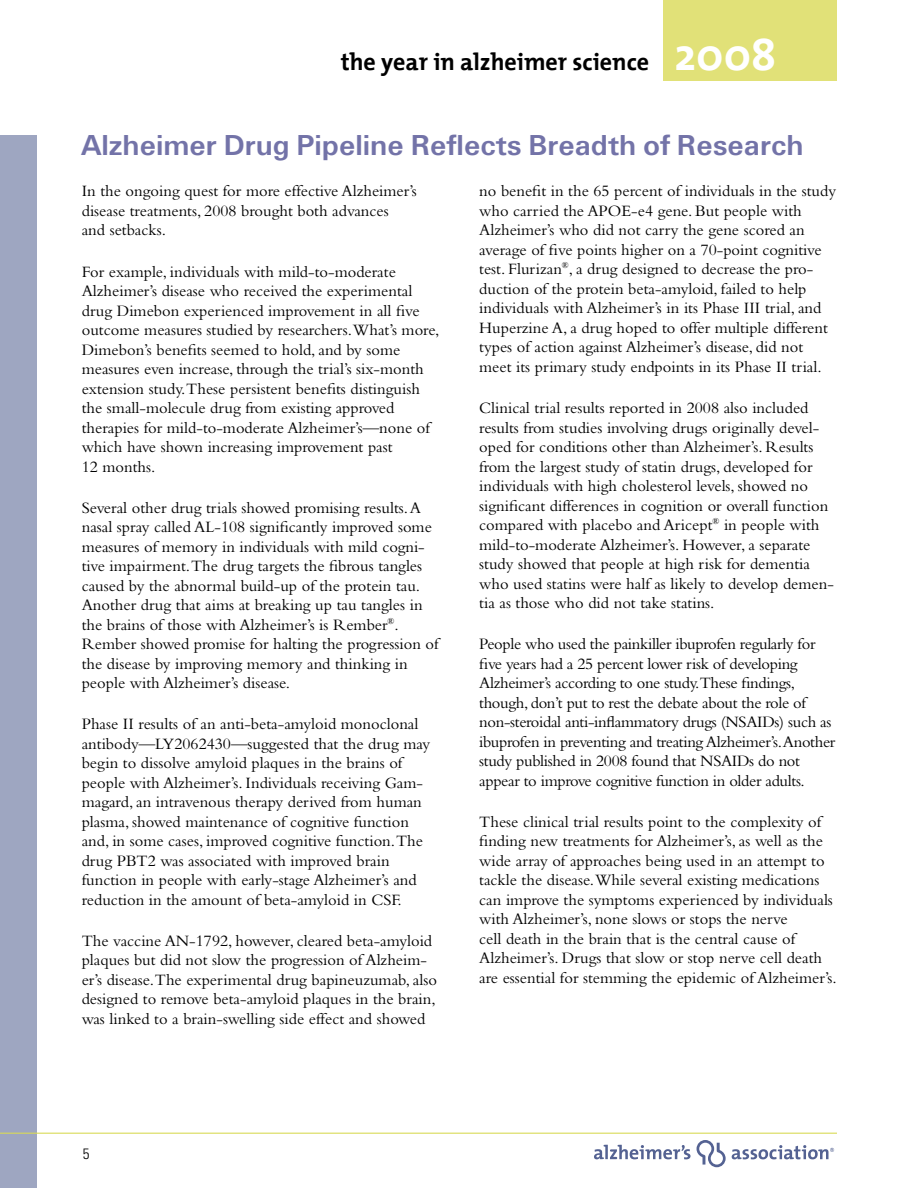
<style>
.page{position:relative;width:918px;height:1188px;background:#fff}
.page>*{position:absolute;margin:0;border:0;box-sizing:border-box;transform-origin:0 0}
.t1{font:30px "Univers U65";color:#7373a8}
.t2{font:24px "Alzheimer's Association";color:#000}
.t3{font:16.5px/19.5px "Bembo";color:#000}
.t4{font:16.5px/19.5px "Bembo";letter-spacing:-.02em;color:#000}
.t5{font:300 condensed 15px "Univers";color:#000}
.s1{font-size:45px;color:#fff}
</style>
<div class="page">
<div style="left:0;top:135px;width:37px;height:1053px;background:#9ea6c1"></div>
<svg style="left:697px;top:1140px;width:29px;height:27px"></svg>
<svg style="left:594px;top:1145px;width:97px;height:14px"></svg>
<svg style="left:732px;top:1145px;width:102px;height:14px"></svg>
<hr style="left:0;top:1132px;width:837px;height:2px;background:#d9da56">
<div style="left:663px;top:0;width:174px;height:81px;background:#e1e178"></div>
<h2 class="t2" style="left:341px;top:42px;width:437px">the year in alzheimer science <span class="s1">2008</span></h2>
<h1 class="t1" style="left:81px;top:125px;width:724px">Alzheimer Drug Pipeline Reflects Breadth of Research</h1>
<p class="t3" style="left:82px;top:181px;width:337px">In the ongoing quest for more effective Alzheimer’s disease treatments, 2008 brought both advances<br>and setbacks.</p>
<p class="t3" style="left:82px;top:261px;width:359px">For example, individuals with mild-to-moderate Alzheimer’s disease who received the experimental drug Dimebon experienced improvement in all five outcome measures studied by researchers.What’s more, Dimebon’s benefits seemed to hold, and by some measures even increase, through the trial’s six-month extension study.These persistent benefits distinguish the small-molecule drug from existing approved therapies for mild-to-moderate Alzheimer’s—none of which have shown increasing improvement past<br>12 months.</p>
<p class="t3" style="left:82px;top:497px;width:358px">Several other drug trials showed promising results. A nasal spray called AL-108 significantly improved some measures of memory in individuals with mild cogni&shy;tive impairment.The drug targets the fibrous tangles caused by the abnormal build-up of the protein tau.<br>Another drug that aims at breaking up tau tangles in the brains of those with Alzheimer’s is Rember<sup>®</sup>.<br>Rember showed promise for halting the progression of the disease by improving memory and thinking in people with Alzheimer’s disease.</p>
<p class="t3" style="left:82px;top:714px;width:350px">Phase II results of an anti-beta-amyloid monoclonal antibody—LY2062430—suggested that the drug may begin to dissolve amyloid plaques in the brains of people with Alzheimer’s. Individuals receiving Gam&shy;magard, an intravenous therapy derived from human plasma, showed maintenance of cognitive function and, in some cases, improved cognitive function.The drug PBT2 was associated with improved brain function in people with early-stage Alzheimer’s and reduction in the amount of beta-amyloid in CSF.</p>
<p class="t3" style="left:82px;top:931px;width:357px">The vaccine AN-1792, however, cleared beta-amyloid plaques but did not slow the progression of Alzheim&shy;er’s disease.The experimental drug bapineuzumab, also designed to remove beta-amyloid plaques in the brain, was linked to a brain-swelling side effect and showed</p>
<p class="t3" style="left:479px;top:181px;width:358px">no benefit in the 65 percent of individuals in the study who carried the APOE-e4 gene. But people with Alzheimer’s who did not carry the gene scored an average of five points higher on a 70-point cognitive test. Flurizan<sup>®</sup>, a drug designed to decrease the pro&shy;duction of the protein beta-amyloid, failed to help individuals with Alzheimer’s in its Phase III trial, and Huperzine A, a drug hoped to offer multiple different types of action against Alzheimer’s disease, did not meet its primary study endpoints in its Phase II trial.</p>
<p class="t3" style="left:479px;top:398px;width:356px">Clinical trial results reported in 2008 also included results from studies involving drugs originally devel&shy;oped for conditions other than Alzheimer’s. Results from the largest study of statin drugs, developed for individuals with high cholesterol levels, showed no significant differences in cognition or overall function compared with placebo and Aricept<sup>®</sup> in people with mild-to-moderate Alzheimer’s. However, a separate study showed that people at high risk for dementia who used statins were half as likely to develop demen&shy;tia as those who did not take statins.</p>
<p class="t4" style="left:479px;top:634px;width:358px">People who used the painkiller ibuprofen regularly for five years had a 25 percent lower risk of developing Alzheimer’s according to one study.These findings, though, don’t put to rest the debate about the role of non-steroidal anti-inflammatory drugs (NSAIDs) such as ibuprofen in preventing and treating Alzheimer’s.Another study published in 2008 found that NSAIDs do not appear to improve cognitive function in older adults.</p>
<p class="t3" style="left:479px;top:812px;width:359px">These clinical trial results point to the complexity of finding new treatments for Alzheimer’s, as well as the wide array of approaches being used in an attempt to tackle the disease.While several existing medications can improve the symptoms experienced by individuals with Alzheimer’s, none slows or stops the nerve<br>cell death in the brain that is the central cause of Alzheimer’s. Drugs that slow or stop nerve cell death are essential for stemming the epidemic of Alzheimer’s.</p>
<p class="t5" style="left:83px;top:1145px;width:8px">5</p>
</div>
